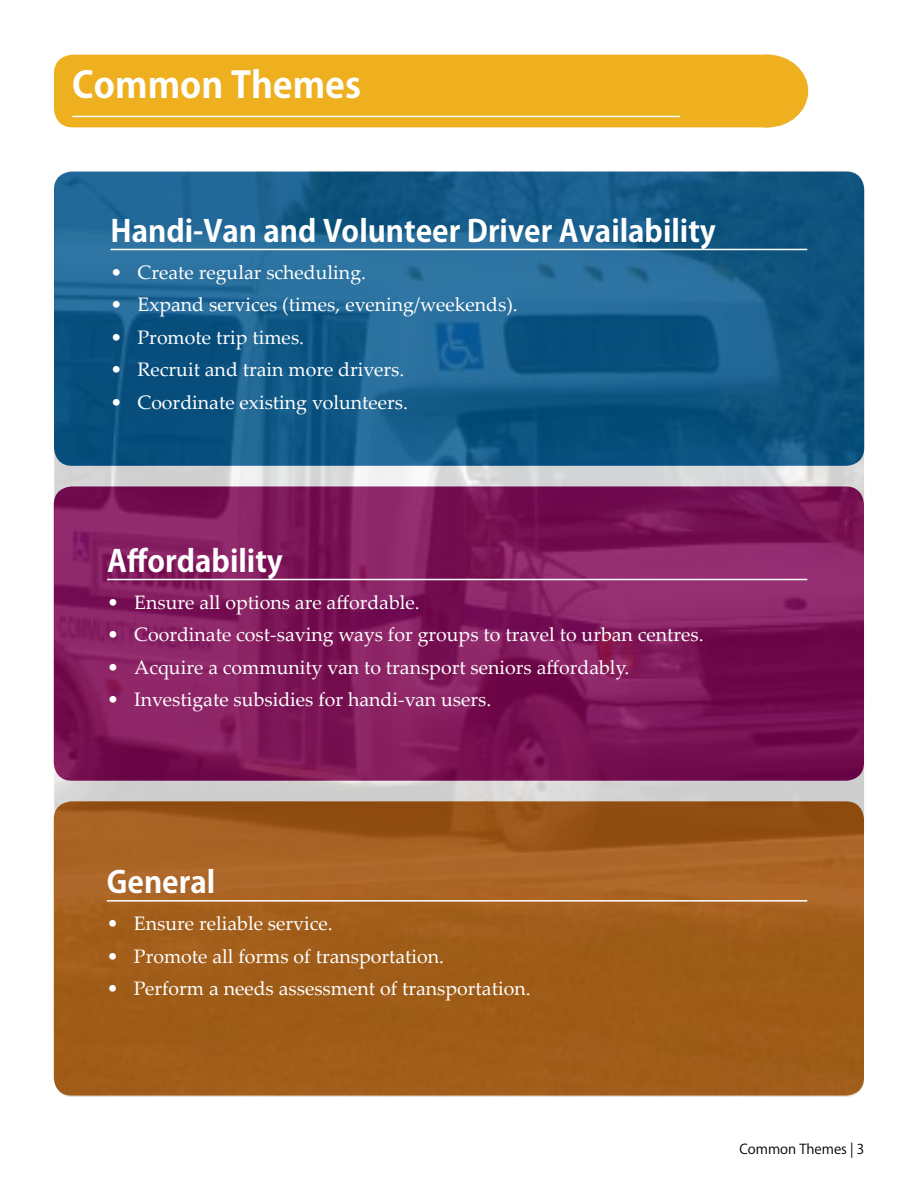
<style>
.page{position:relative;width:918px;height:1188px;background:#fff}
.page>*{position:absolute;margin:0;border:0;box-sizing:border-box;transform-origin:0 0}
.t1{font:700 36px "Koz Go Pro";color:#fff}
.t2{font:700 30px "Koz Go Pro";color:#fff}
.t3{font:19.5px "Palatino Linotype";color:#fff}
.t4{font:13.5px "Koz Go Pro";color:#000}
</style>
<div class="page">
<div style="left:54px;top:54px;width:716px;height:74px;background:#eeb01f"></div>
<div style="left:728px;top:55px;width:79px;height:72px;background:#eeb01f;border-radius:50%"></div>
<div style="left:727px;top:55px;width:81px;height:72px;border:2px solid #eeb01f;border-radius:50%"></div>
<hr style="left:72px;top:116px;width:608px;height:1px;background:#fff">
<img style="left:54px;top:171px;width:810px;height:926px">
<hr style="left:111px;top:249px;width:696px;height:1px;background:#fff">
<hr style="left:107px;top:579px;width:700px;height:1px;background:#fff">
<hr style="left:107px;top:900px;width:700px;height:2px;background:#fff">
<h1 class="t1" style="left:72px;top:61px;width:290px">Common Themes</h1>
<h2 class="t2" style="left:111px;top:212px;width:607px">Handi-Van and Volunteer Driver Availability</h2>
<p class="t3" style="left:111px;top:258px;width:257px">• Create regular scheduling.</p>
<p class="t3" style="left:111px;top:291px;width:409px">• Expand services (times, evening/weekends).</p>
<p class="t3" style="left:111px;top:323px;width:195px">• Promote trip times.</p>
<p class="t3" style="left:111px;top:356px;width:295px">• Recruit and train more drivers.</p>
<p class="t3" style="left:111px;top:388px;width:299px">• Coordinate existing volunteers.</p>
<h2 class="t2" style="left:107px;top:542px;width:177px">Affordability</h2>
<p class="t3" style="left:107px;top:588px;width:314px">• Ensure all options are affordable.</p>
<p class="t3" style="left:107px;top:621px;width:598px">• Coordinate cost-saving ways for groups to travel to urban centres.</p>
<p class="t3" style="left:107px;top:653px;width:524px">• Acquire a community van to transport seniors affordably.</p>
<p class="t3" style="left:107px;top:686px;width:386px">• Investigate subsidies for handi-van users.</p>
<h2 class="t2" style="left:107px;top:863px;width:110px">General</h2>
<p class="t3" style="left:107px;top:910px;width:227px">• Ensure reliable service.</p>
<p class="t3" style="left:107px;top:942px;width:339px">• Promote all forms of transportation.</p>
<p class="t3" style="left:107px;top:975px;width:425px">• Perform a needs assessment of transportation.</p>
<p class="t4" style="left:740px;top:1140px;width:126px">Common Themes | 3</p>
</div>
